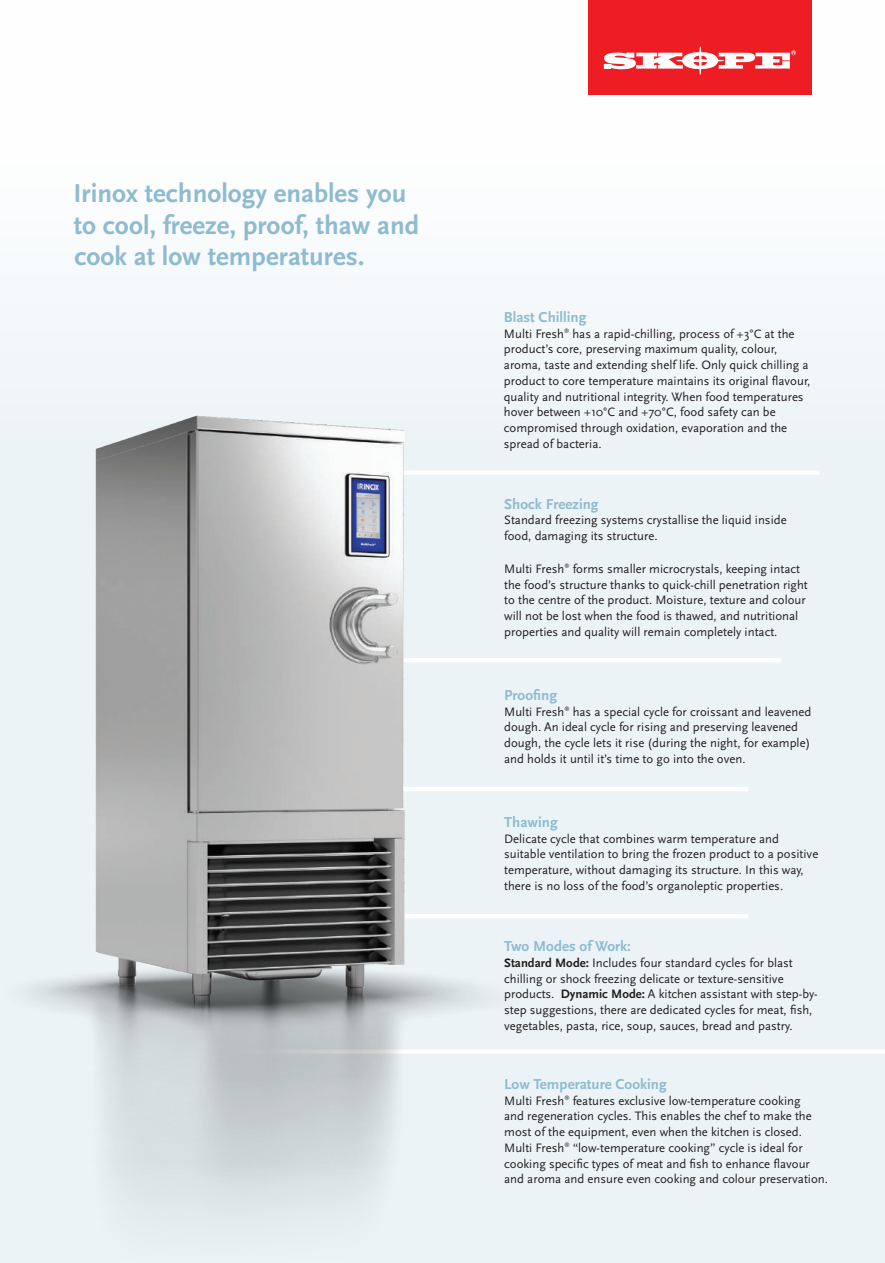
<style>
.page{position:relative;width:885px;height:1263px;background:#fff}
.page>*{position:absolute;margin:0;border:0;box-sizing:border-box;transform-origin:0 0}
.t1{font:700 27px/31.5px "Scala Sans Pro";color:#8ebbd0}
.t2{font:700 15px "Scala Sans Pro";color:#8ebbd0}
.t3{font:12.75px/15.8px "Scala Sans Pro";color:#231f20}
.t4{font:5.25px "Scala Sans Pro";color:#231f20}
.s1{font-weight:700}
</style>
<div class="page">
<svg style="left:884px;top:1062px;width:1px;height:201px"></svg>
<img style="left:884px;top:303px;width:1px;height:759px">
<div style="left:0;top:0;width:884px;height:469px;background:#f9fbfc"></div>
<div style="left:0;top:469px;width:884px;height:794px;background:#ebf3f7"></div>
<div style="left:195px;top:1049px;width:689px;height:5px;background:#fff"></div>
<hr style="left:58px;top:914px;width:690px;height:4px;background:#fff">
<hr style="left:58px;top:787px;width:690px;height:4px;background:#fff">
<hr style="left:58px;top:658px;width:723px;height:4px;background:#fff">
<div style="left:58px;top:470px;width:761px;height:5px;background:#fff"></div>
<img style="left:0;top:387px;width:520px;height:829px">
<div style="left:587px;top:0;width:224px;height:94px;background:#ee1d23"></div>
<svg style="left:603px;top:47px;width:193px;height:28px"></svg>
<h1 class="t1" style="left:73px;top:178px;width:347px">Irinox technology enables you to cool, freeze, proof, thaw and cook at low temperatures.</h1>
<p class="t2" style="left:504px;top:308px;width:84px">Blast Chilling</p>
<p class="t3" style="left:504px;top:326px;width:62px">Multi Fresh</p>
<p class="t4" style="left:564px;top:327px;width:7px">®</p>
<p class="t3" style="left:504px;top:326px;width:308px;text-indent:68px">has a rapid-chilling, process of +3°C at the product’s core, preserving maximum quality, colour, aroma, taste and extending shelf life. Only quick chilling a product to core temperature maintains its original flavour, quality and nutritional integrity. When food temperatures hover between +10°C and +70°C, food safety can be compromised through oxidation, evaporation and the spread of bacteria.</p>
<p class="t2" style="left:504px;top:495px;width:96px">Shock Freezing</p>
<p class="t3" style="left:504px;top:512px;width:284px">Standard freezing systems crystallise the liquid inside food, damaging its structure.</p>
<p class="t3" style="left:504px;top:561px;width:62px">Multi Fresh</p>
<p class="t4" style="left:564px;top:562px;width:7px">®</p>
<p class="t3" style="left:504px;top:561px;width:305px;text-indent:68px">forms smaller microcrystals, keeping intact the food’s structure thanks to quick-chill penetration right to the centre of the product. Moisture, texture and colour will not be lost when the food is thawed, and nutritional properties and quality will remain completely intact.</p>
<p class="t2" style="left:504px;top:686px;width:54px">Proofing</p>
<p class="t3" style="left:504px;top:703px;width:62px">Multi Fresh</p>
<p class="t4" style="left:564px;top:705px;width:7px">®</p>
<p class="t3" style="left:504px;top:703px;width:308px;text-indent:68px">has a special cycle for croissant and leavened dough. An ideal cycle for rising and preserving leavened dough, the cycle lets it rise (during the night, for example) and holds it until it’s time to go into the oven.</p>
<p class="t2" style="left:504px;top:813px;width:55px">Thawing</p>
<p class="t3" style="left:504px;top:831px;width:315px">Delicate cycle that combines warm temperature and suitable ventilation to bring the frozen product to a positive temperature, without damaging its structure. In this way, there is no loss of the food’s organoleptic properties.</p>
<p class="t2" style="left:504px;top:937px;width:128px">Two Modes of Work:</p>
<p class="t3" style="left:504px;top:955px;width:315px"><span class="s1">Standard Mode:</span> Includes four standard cycles for blast chilling or shock freezing delicate or texture-sensitive products. <span class="s1">Dynamic Mode:</span> A kitchen assistant with step-by&shy;step suggestions, there are dedicated cycles for meat, fish, vegetables, pasta, rice, soup, sauces, bread and pastry.</p>
<p class="t2" style="left:504px;top:1075px;width:164px">Low Temperature Cooking</p>
<p class="t3" style="left:504px;top:1093px;width:62px">Multi Fresh</p>
<p class="t4" style="left:564px;top:1094px;width:7px">®</p>
<p class="t3" style="left:504px;top:1093px;width:309px;text-indent:68px">features exclusive low-temperature cooking and regeneration cycles. This enables the chef to make the most of the equipment, even when the kitchen is closed.<br>Multi Fresh</p>
<p class="t3" style="left:504px;top:1140px;width:325px;text-indent:68px">“low-temperature cooking” cycle is ideal for cooking specific types of meat and fish to enhance flavour and aroma and ensure even cooking and colour preservation.</p>
<p class="t4" style="left:564px;top:1141px;width:7px">®</p>
</div>
